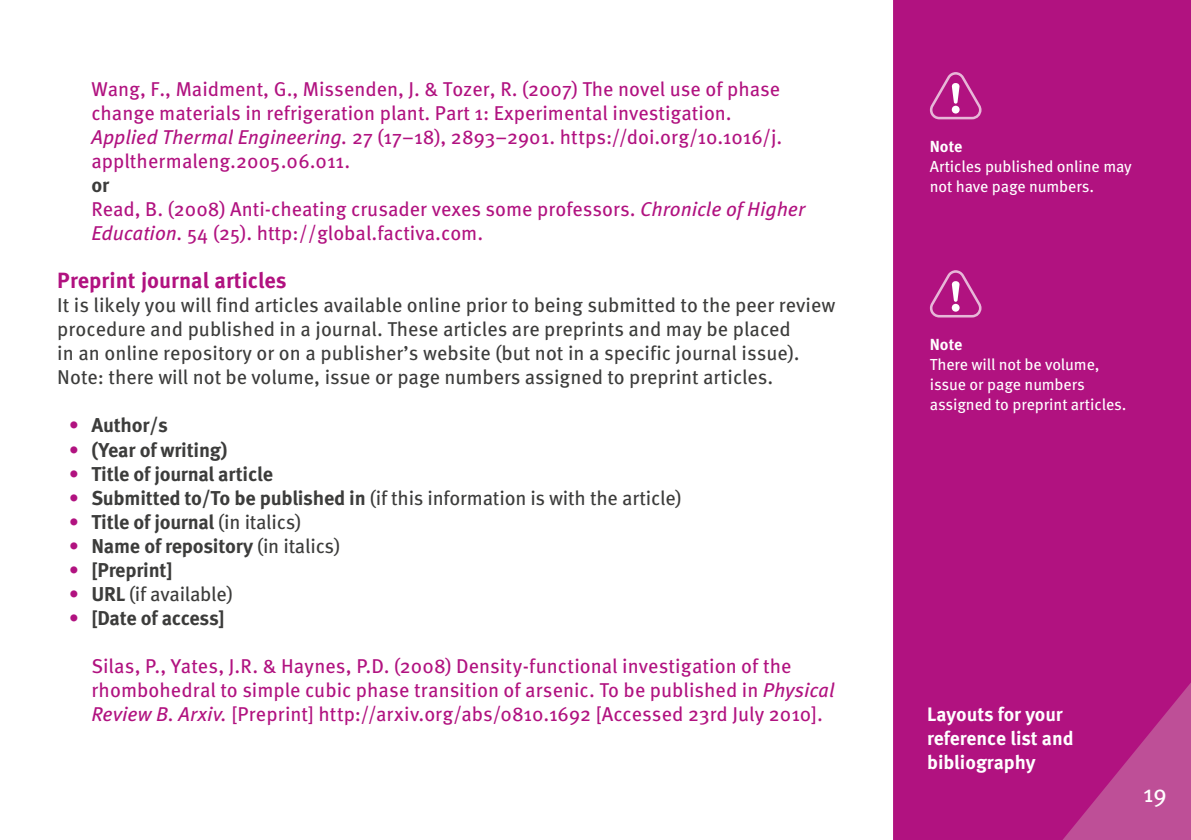
<style>
.page{position:relative;width:1191px;height:840px;background:#fff}
.page>*{position:absolute;margin:0;border:0;box-sizing:border-box;transform-origin:0 0}
.t1{font:24px "Meta OT";color:#fff}
.t2{font:700 22px "Meta OT";color:#b11280}
.t3{font:20px/24px "Meta OT";color:#b11280}
.t4{font:20px/24px "Meta OT";color:#3c3c3b}
.t5{font:700 20px "Meta OT";letter-spacing:-.01em;color:#3c3c3b}
.t6{font:700 19.4px/24px "Meta OT";letter-spacing:-.005em;color:#fff}
.t7{font:16px/20px "Meta OT";letter-spacing:-.005em;color:#fff}
.t8{font:700 16px "Meta OT";color:#fff}
.s1{font-style:italic}
.s2{font-weight:700;color:#3c3c3b}
.s3{font-weight:400;color:#b11280}
.s4{color:#b11280}
.s5{font-weight:700}
.s6{font-weight:400}
</style>
<div class="page">
<div style="left:893px;top:0;width:298px;height:839px;background:#b11280"></div>
<svg style="left:929px;top:72px;width:52px;height:47px;background:#be3a95"></svg>
<svg style="left:929px;top:270px;width:52px;height:47px;background:#be3a95"></svg>
<p class="t3" style="left:91px;top:77px;width:692px">Wang, F., Maidment, G., Missenden, J. &amp; Tozer, R. (2007) The novel use of phase change materials in refrigeration plant. Part 1: Experimental investigation.<br><span class="s1">Applied Thermal Engineering.</span> 27 (17–18), 2893–2901. https://doi.org/10.1016/j. applthermaleng.2005.06.011.</p>
<p class="t3" style="left:91px;top:173px;width:715px"><span class="s2">or<br></span>Read, B. (2008) Anti-cheating crusader vexes some professors. <span class="s1">Chronicle of Higher<br>Education.</span> 54 (25). http://global.factiva.com.</p>
<p class="t2" style="left:57px;top:266px;width:231px">Preprint journal articles</p>
<p class="t4" style="left:57px;top:293px;width:779px">It is likely you will find articles available online prior to being submitted to the peer review procedure and published in a journal. These articles are preprints and may be placed<br>in an online repository or on a publisher’s website (but not in a specific journal issue).<br>Note: there will not be volume, issue or page numbers assigned to preprint articles.</p>
<p class="t5" style="left:69px;top:412px;width:101px"><span class="s3">•</span> Author/s</p>
<p class="t5" style="left:69px;top:436px;width:160px"><span class="s3">•</span> (Year of writing)</p>
<p class="t5" style="left:69px;top:460px;width:206px"><span class="s3">•</span> Title of journal article</p>
<p class="t4" style="left:69px;top:485px;width:614px"><span class="s4">•</span> <span class="s5">Submitted to/To be published in</span> (if this information is with the article)</p>
<p class="t5" style="left:69px;top:508px;width:234px"><span class="s3">•</span> Title of journal <span class="s6">(in italics)</span></p>
<p class="t5" style="left:69px;top:532px;width:273px"><span class="s3">•</span> Name of repository <span class="s6">(in italics)</span></p>
<p class="t5" style="left:69px;top:556px;width:105px"><span class="s3">•</span> [Preprint]</p>
<p class="t4" style="left:69px;top:581px;width:166px"><span class="s4">•</span> <span class="s5">URL</span> (if available)</p>
<p class="t5" style="left:69px;top:604px;width:158px"><span class="s3">•</span> [Date of access]</p>
<p class="t3" style="left:91px;top:653px;width:744px">Silas, P., Yates, J.R. &amp; Haynes, P.D. (2008) Density-functional investigation of the rhombohedral to simple cubic phase transition of arsenic. To be published in <span class="s1">Physical<br>Review B. Arxiv.</span> [Preprint] http://arxiv.org/abs/0810.1692 [Accessed 23rd July 2010].</p>
<p class="t8" style="left:930px;top:136px;width:34px">Note</p>
<p class="t7" style="left:930px;top:157px;width:203px">Articles published online may not have page numbers.</p>
<p class="t8" style="left:930px;top:334px;width:34px">Note</p>
<p class="t7" style="left:930px;top:355px;width:198px">There will not be volume, issue or page numbers assigned to preprint articles.</p>
<p class="t6" style="left:927px;top:701px;width:148px">Layouts for your reference list and bibliography</p>
<p class="t1" style="left:1143px;top:779px;width:25px">19</p>
</div>
